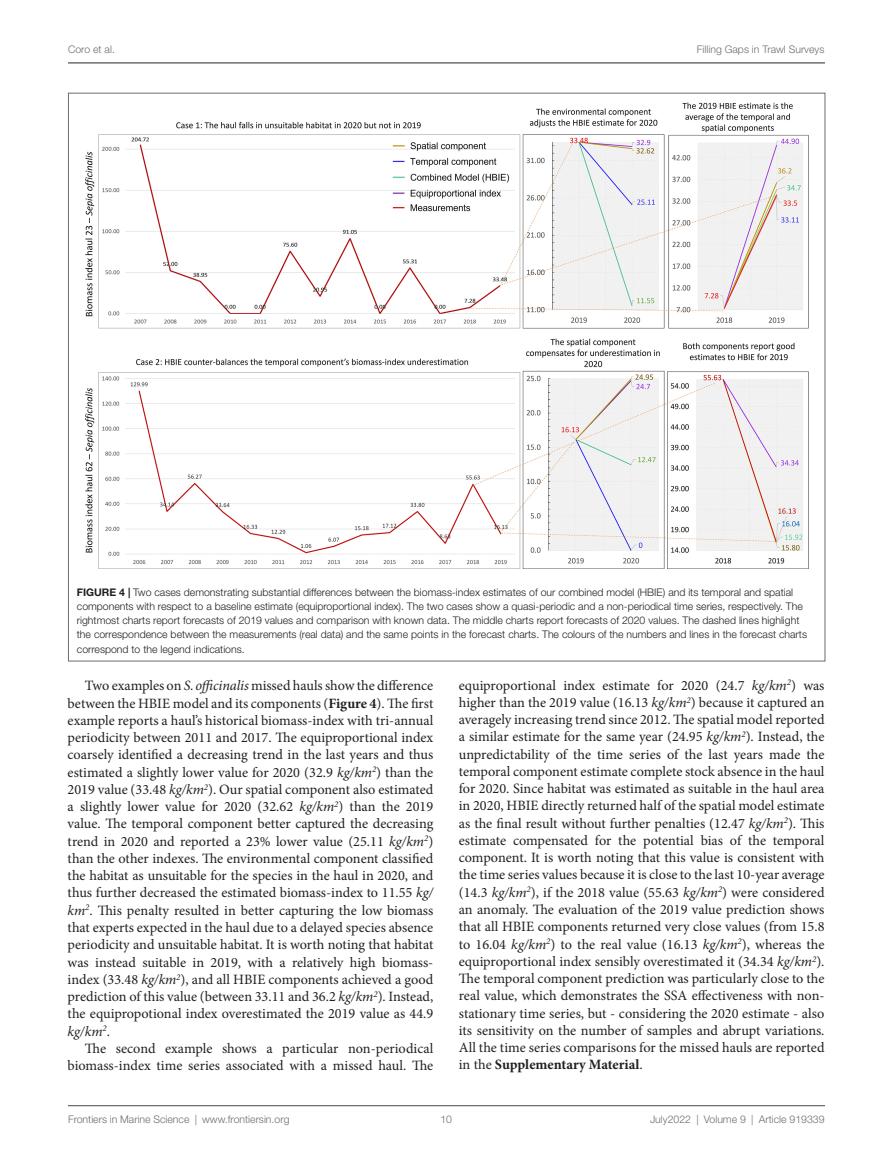
<style>
.page{position:relative;width:893px;height:1170px;background:#fff}
.page>*{position:absolute;margin:0;border:0;box-sizing:border-box;transform-origin:0 0}
.ParaIndent{font:14.25px/17.2px "Minion Pro";color:#231f20;text-align:justify}
.FigCaption{font:300 10.5px/14.2px "Helvetica Neue LT Std";color:#231f20}
.t1{font:300 10.5px "Helvetica Neue LT Std";color:#6c6d70}
.s1{font-weight:700}
.s2{font-style:italic}
</style>
<div class="page">
<hr style="left:68px;top:63px;width:757px;height:1px;background:#6c6d70">
<hr style="left:68px;top:1105px;width:757px;height:1px;background:#6c6d70">
<img style="left:85px;top:102px;width:723px;height:466px">
<p class="t1" style="left:68px;top:43px;width:48px">Coro et al.</p>
<p class="t1" style="left:697px;top:43px;width:129px">Filling Gaps in Trawl Surveys</p>
<p class="FigCaption" style="left:77px;top:584px;width:732px"><span class="s1">FIGURE 4 |</span> Two cases demonstrating substantial differences between the biomass-index estimates of our combined model (HBIE) and its temporal and spatial components with respect to a baseline estimate (equiproportional index). The two cases show a quasi-periodic and a non-periodical time series, respectively. The rightmost charts report forecasts of 2019 values and comparison with known data. The middle charts report forecasts of 2020 values. The dashed lines highlight the correspondence between the measurements (real data) and the same points in the forecast charts. The colours of the numbers and lines in the forecast charts correspond to the legend indications.</p>
<p class="ParaIndent" style="left:68px;top:677px;width:367px;text-indent:17px">Two examples on <span class="s2">S. officinalis</span> missed hauls show the difference between the HBIE model and its components (<span class="s1">Figure 4</span>). The first example reports a haul’s historical biomass-index with tri-annual periodicity between 2011 and 2017. The equiproportional index coarsely identified a decreasing trend in the last years and thus estimated a slightly lower value for 2020 (32.9 <span class="s2">kg/km</span><sup>2</sup>) than the 2019 value (33.48 <span class="s2">kg/km</span><sup>2</sup>). Our spatial component also estimated a slightly lower value for 2020 (32.62 <span class="s2">kg/km</span><sup>2</sup>) than the 2019 value. The temporal component better captured the decreasing trend in 2020 and reported a 23% lower value (25.11 <span class="s2">kg/km</span><sup>2</sup>) than the other indexes. The environmental component classified the habitat as unsuitable for the species in the haul in 2020, and thus further decreased the estimated biomass-index to 11.55 <span class="s2">kg/ km</span><sup>2</sup>. This penalty resulted in better capturing the low biomass that experts expected in the haul due to a delayed species absence periodicity and unsuitable habitat. It is worth noting that habitat was instead suitable in 2019, with a relatively high biomass&shy;index (33.48 <span class="s2">kg/km</span><sup>2</sup>), and all HBIE components achieved a good prediction of this value (between 33.11 and 36.2 <span class="s2">kg/km</span><sup>2</sup>). Instead, the equipropotional index overestimated the 2019 value as 44.9 <span class="s2">kg/km</span><sup>2</sup>.</p>
<p class="ParaIndent" style="left:68px;top:1039px;width:367px;text-align:right">The second example shows a particular non-periodical biomass-index time series associated with a missed haul. The</p>
<p class="ParaIndent" style="left:459px;top:676px;width:367px">equiproportional index estimate for 2020 (24.7 <span class="s2">kg/km</span><sup>2</sup>) was higher than the 2019 value (16.13 <span class="s2">kg/km</span><sup>2</sup>) because it captured an averagely increasing trend since 2012. The spatial model reported a similar estimate for the same year (24.95 <span class="s2">kg/km</span><sup>2</sup>). Instead, the unpredictability of the time series of the last years made the temporal component estimate complete stock absence in the haul for 2020. Since habitat was estimated as suitable in the haul area in 2020, HBIE directly returned half of the spatial model estimate as the final result without further penalties (12.47 <span class="s2">kg/km</span><sup>2</sup>). This estimate compensated for the potential bias of the temporal component. It is worth noting that this value is consistent with the time series values because it is close to the last 10-year average (14.3 <span class="s2">kg/km</span><sup>2</sup>), if the 2018 value (55.63 <span class="s2">kg/km</span><sup>2</sup>) were considered an anomaly. The evaluation of the 2019 value prediction shows that all HBIE components returned very close values (from 15.8 to 16.04 <span class="s2">kg/km</span><sup>2</sup>) to the real value (16.13 <span class="s2">kg/km</span><sup>2</sup>), whereas the equiproportional index sensibly overestimated it (34.34 <span class="s2">kg/km</span><sup>2</sup>).<br>The temporal component prediction was particularly close to the real value, which demonstrates the SSA effectiveness with non&shy;stationary time series, but - considering the 2020 estimate - also its sensitivity on the number of samples and abrupt variations.<br>All the time series comparisons for the missed hauls are reported in the <span class="s1">Supplementary Material</span>.</p>
<p class="t1" style="left:68px;top:1112px;width:223px">Frontiers in Marine Science | www.frontiersin.org</p>
<p class="t1" style="left:440px;top:1112px;width:13px">10</p>
<p class="t1" style="left:650px;top:1112px;width:176px">July2022 | Volume 9 | Article 919339</p>
</div>
